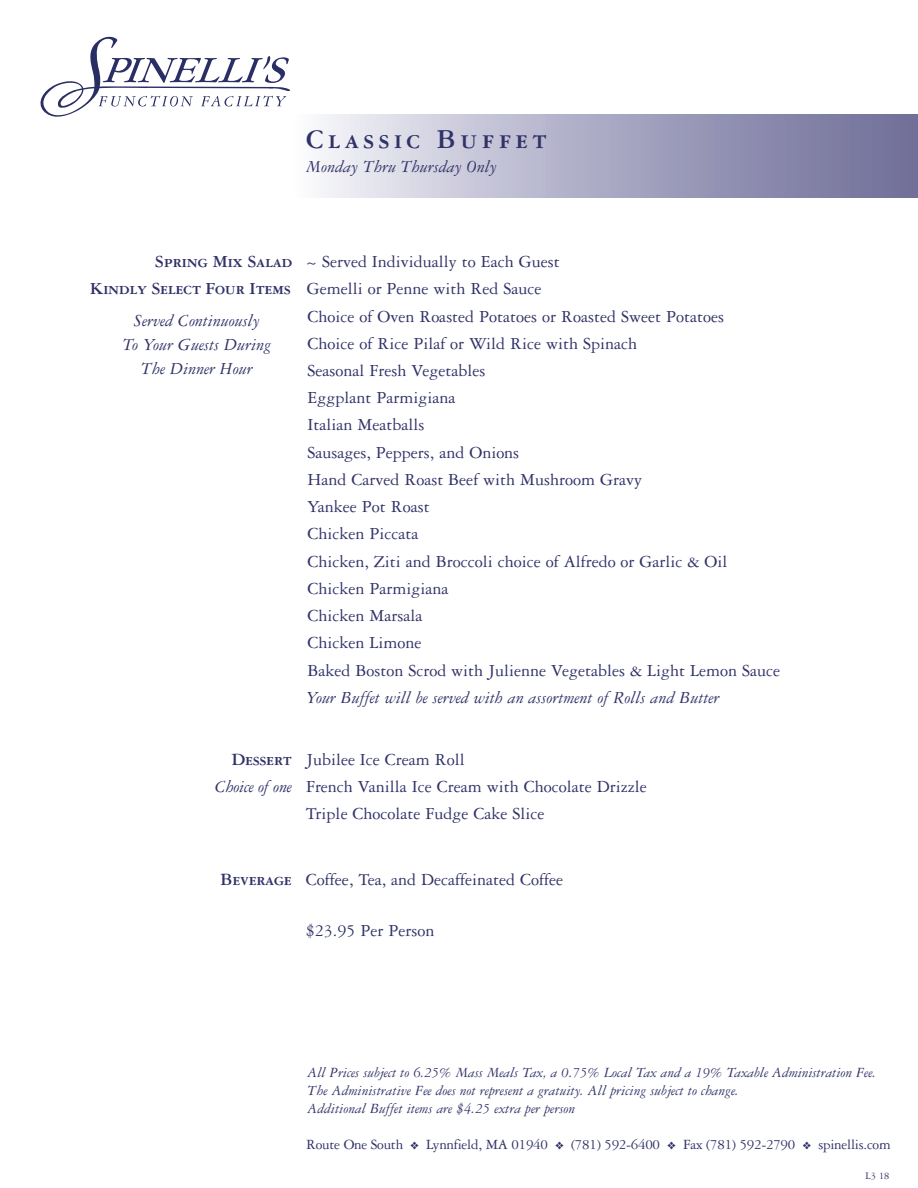
<style>
.page{position:relative;width:918px;height:1188px;background:#fff}
.page>*{position:absolute;margin:0;border:0;box-sizing:border-box;transform-origin:0 0}
.t1{font:28.5px "Garamond Three Bold SC";letter-spacing:.15em;color:#303268}
.t2{font:18px "Garamond Three";color:#303268}
.t3{font:italic 18px/24px "Garamond Three";color:#303268;text-align:center}
.t4{font:italic 15px/18px "Garamond Three";color:#303268}
.t5{font:15px "Garamond Three";letter-spacing:-.015em;color:#303268}
.t6{font:10.5px "Garamond Three";color:#303268}
.s1{font-family:"Garamond Three Bold SC"}
.s2{font-style:italic}
</style>
<div class="page">
<div style="left:291px;top:115px;width:627px;height:83px;background:linear-gradient(to right,#f5f5f9,#696794)"></div>
<svg style="left:40px;top:36px;width:250px;height:81px"></svg>
<h1 class="t1" style="left:306px;top:129px;width:242px">Classic Buffet</h1>
<p class="t3" style="left:306px;top:156px;width:192px">Monday Thru Thursday Only</p>
<p class="t2" style="left:155px;top:255px;width:406px"><span class="s1">Spring Mix Salad</span> ~ Served Individually to Each Guest</p>
<p class="t2" style="left:90px;top:283px;width:453px"><span class="s1">Kindly Select Four Items</span> Gemelli or Penne with Red Sauce</p>
<p class="t2" style="left:308px;top:310px;width:418px">Choice of Oven Roasted Potatoes or Roasted Sweet Potatoes</p>
<p class="t2" style="left:308px;top:337px;width:331px">Choice of Rice Pilaf or Wild Rice with Spinach</p>
<p class="t2" style="left:307px;top:364px;width:179px">Seasonal Fresh Vegetables</p>
<p class="t2" style="left:308px;top:392px;width:149px">Eggplant Parmigiana</p>
<p class="t2" style="left:308px;top:419px;width:118px">Italian Meatballs</p>
<p class="t2" style="left:308px;top:446px;width:213px">Sausages, Peppers, and Onions</p>
<p class="t2" style="left:308px;top:473px;width:336px">Hand Carved Roast Beef with Mushroom Gravy</p>
<p class="t2" style="left:308px;top:501px;width:124px">Yankee Pot Roast</p>
<p class="t2" style="left:308px;top:528px;width:112px">Chicken Piccata</p>
<p class="t2" style="left:308px;top:555px;width:421px">Chicken, Ziti and Broccoli choice of Alfredo or Garlic &amp; Oil</p>
<p class="t2" style="left:308px;top:582px;width:142px">Chicken Parmigiana</p>
<p class="t2" style="left:308px;top:610px;width:116px">Chicken Marsala</p>
<p class="t2" style="left:308px;top:637px;width:115px">Chicken Limone</p>
<p class="t2" style="left:308px;top:664px;width:474px">Baked Boston Scrod with Julienne Vegetables &amp; Light Lemon Sauce</p>
<p class="t3" style="left:306px;top:687px;width:415px">Your Buffet will be served with an assortment of Rolls and Butter</p>
<p class="t3" style="left:123px;top:310px;width:150px">Served Continuously<br>To Your Guests During<br>The Dinner Hour</p>
<p class="t2" style="left:231px;top:753px;width:235px"><span class="s1">Dessert</span> Jubilee Ice Cream Roll</p>
<p class="t2" style="left:215px;top:781px;width:433px"><span class="s2">Choice of one</span> French Vanilla Ice Cream with Chocolate Drizzle</p>
<p class="t2" style="left:306px;top:808px;width:240px">Triple Chocolate Fudge Cake Slice</p>
<p class="t2" style="left:221px;top:873px;width:344px"><span class="s1">Beverage</span> Coffee, Tea, and Decaffeinated Coffee</p>
<p class="t2" style="left:306px;top:924px;width:130px">$23.95 Per Person</p>
<p class="t4" style="left:308px;top:1064px;width:570px">All Prices subject to 6.25% Mass Meals Tax, a 0.75% Local Tax and a 19% Taxable Administration Fee.<br>The Administrative Fee does not represent a gratuity. All pricing subject to change.<br>Additional Buffet items are $4.25 extra per person</p>
<p class="t5" style="left:306px;top:1140px;width:586px">Route One South ❖ Lynnfield, MA 01940 ❖ (781) 592-6400 ❖ Fax (781) 592-2790 ❖ spinellis.com</p>
<p class="t6" style="left:866px;top:1172px;width:25px">L3 18</p>
</div>
